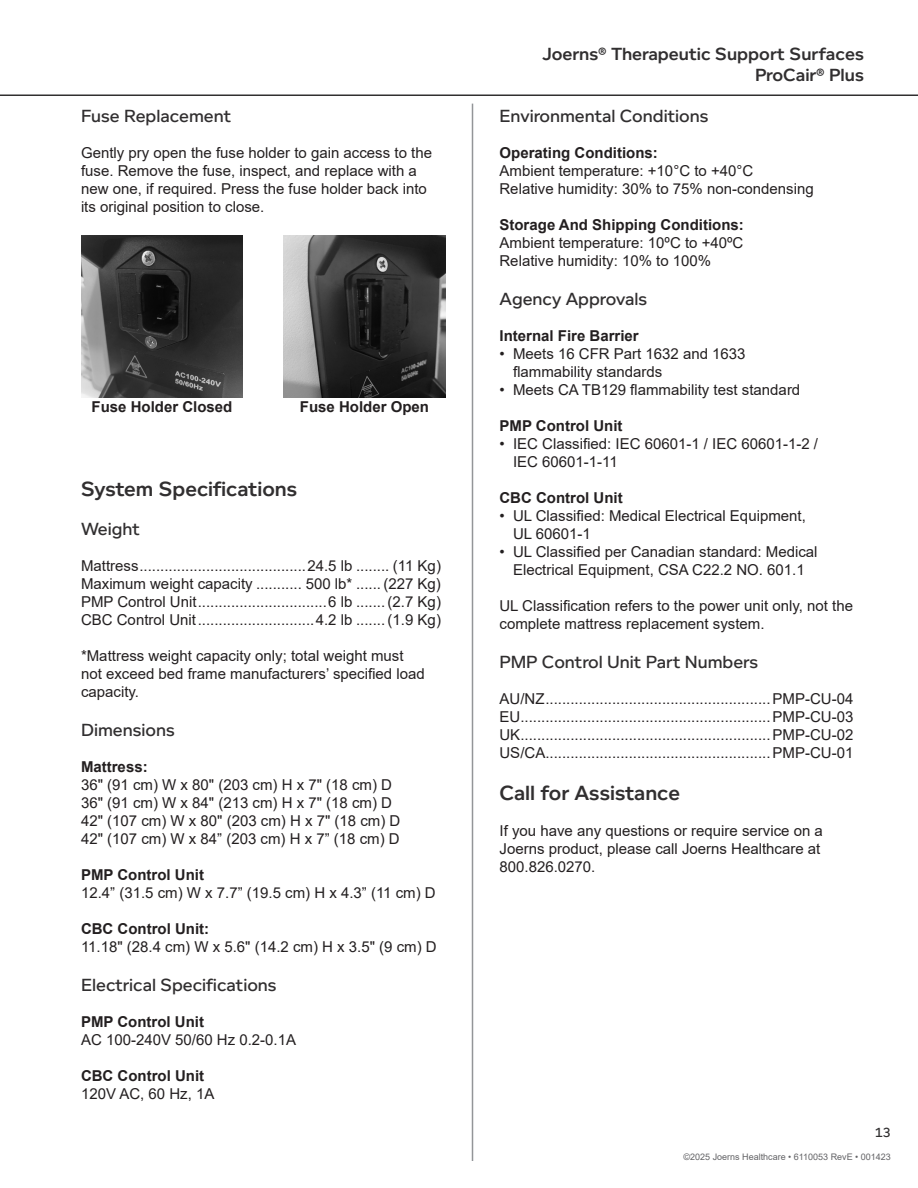
<style>
.page{position:relative;width:918px;height:1188px;background:#fff}
.page>*{position:absolute;margin:0;border:0;box-sizing:border-box;transform-origin:0 0}
.t1{font:600 21px "Foundry Context";color:#312f30}
.t2{font:500 18px "Foundry Context";color:#312f30}
.t3{font:600 18px/21px "Foundry Context";color:#312f30;text-align:right}
.t4{font:15px/18px "Arial";color:#231f20}
.t5{font:700 15px "Arial";color:#231f20}
.t6{font:500 13.5px "Foundry Context";color:#312f30}
.t7{font:9px "Arial";color:#636366}
</style>
<div class="page">
<hr style="left:472px;top:104px;width:1px;height:1057px;background:#939598">
<hr style="left:0;top:94px;width:918px;height:2px;background:#312f30">
<img style="left:284px;top:235px;width:162px;height:162px">
<img style="left:81px;top:235px;width:162px;height:162px">
<p class="t2" style="left:81px;top:106px;width:152px">Fuse Replacement</p>
<p class="t4" style="left:81px;top:144px;width:353px">Gently pry open the fuse holder to gain access to the fuse. Remove the fuse, inspect, and replace with a new one, if required. Press the fuse holder back into its original position to close.</p>
<p class="t5" style="left:92px;top:396px;width:142px">Fuse Holder Closed</p>
<p class="t5" style="left:300px;top:396px;width:131px">Fuse Holder Open</p>
<h1 class="t1" style="left:81px;top:477px;width:218px">System Specifications</h1>
<p class="t2" style="left:81px;top:519px;width:60px">Weight</p>
<p class="t4" style="left:81px;top:557px;width:361px;text-align:justify">Mattress........................................24.5 lb ........ (11 Kg)<br>Maximum weight capacity ........... 500 lb* ...... (227 Kg)<br>PMP Control Unit...............................6 lb ....... (2.7 Kg)<br>CBC Control Unit............................4.2 lb ....... (1.9 Kg)</p>
<p class="t4" style="left:81px;top:647px;width:345px">*Mattress weight capacity only; total weight must not exceed bed frame manufacturers’ specified load capacity.</p>
<p class="t2" style="left:81px;top:720px;width:95px">Dimensions</p>
<p class="t5" style="left:81px;top:756px;width:68px">Mattress:</p>
<p class="t4" style="left:81px;top:776px;width:321px">36" (91 cm) W x 80" (203 cm) H x 7" (18 cm) D 36" (91 cm) W x 84" (213 cm) H x 7" (18 cm) D 42" (107 cm) W x 80" (203 cm) H x 7" (18 cm) D 42" (107 cm) W x 84” (203 cm) H x 7” (18 cm) D</p>
<p class="t5" style="left:81px;top:864px;width:125px">PMP Control Unit</p>
<p class="t4" style="left:81px;top:884px;width:356px">12.4” (31.5 cm) W x 7.7” (19.5 cm) H x 4.3” (11 cm) D</p>
<p class="t5" style="left:81px;top:918px;width:130px">CBC Control Unit:</p>
<p class="t4" style="left:81px;top:938px;width:357px">11.18" (28.4 cm) W x 5.6" (14.2 cm) H x 3.5" (9 cm) D</p>
<p class="t2" style="left:81px;top:975px;width:197px">Electrical Specifications</p>
<p class="t5" style="left:81px;top:1011px;width:125px">PMP Control Unit</p>
<p class="t4" style="left:81px;top:1031px;width:217px">AC 100-240V 50/60 Hz 0.2-0.1A</p>
<p class="t5" style="left:81px;top:1065px;width:125px">CBC Control Unit</p>
<p class="t4" style="left:81px;top:1085px;width:135px">120V AC, 60 Hz, 1A</p>
<p class="t3" style="left:542px;top:43px;width:323px">Joerns® Therapeutic Support Surfaces<br>ProCair® Plus</p>
<p class="t2" style="left:500px;top:106px;width:211px">Environmental Conditions</p>
<p class="t5" style="left:500px;top:143px;width:160px">Operating Conditions:</p>
<p class="t4" style="left:500px;top:162px;width:316px">Ambient temperature: +10°C to +40°C<br>Relative humidity: 30% to 75% non-condensing</p>
<p class="t5" style="left:500px;top:215px;width:246px">Storage And Shipping Conditions:</p>
<p class="t4" style="left:500px;top:234px;width:245px">Ambient temperature: 10ºC to +40ºC<br>Relative humidity: 10% to 100%</p>
<p class="t2" style="left:500px;top:289px;width:149px">Agency Approvals</p>
<p class="t5" style="left:500px;top:326px;width:141px">Internal Fire Barrier</p>
<p class="t4" style="left:513px;top:345px;width:234px;text-indent:-14px">• Meets 16 CFR Part 1632 and 1633 flammability standards</p>
<p class="t4" style="left:500px;top:381px;width:302px">• Meets CA TB129 flammability test standard</p>
<p class="t5" style="left:500px;top:416px;width:125px">PMP Control Unit</p>
<p class="t4" style="left:513px;top:435px;width:307px;text-indent:-14px">• IEC Classified: IEC 60601-1 / IEC 60601-1-2 /<br>IEC 60601-1-11</p>
<p class="t5" style="left:500px;top:488px;width:125px">CBC Control Unit</p>
<p class="t4" style="left:513px;top:507px;width:294px;text-indent:-14px">• UL Classified: Medical Electrical Equipment,<br>UL 60601-1</p>
<p class="t4" style="left:500px;top:543px;width:320px;text-align:center">• UL Classified per Canadian standard: Medical<br>Electrical Equipment, CSA C22.2 NO. 601.1</p>
<p class="t4" style="left:500px;top:597px;width:355px">UL Classification refers to the power unit only, not the complete mattress replacement system.</p>
<p class="t2" style="left:500px;top:652px;width:260px">PMP Control Unit Part Numbers</p>
<p class="t4" style="left:500px;top:690px;width:355px;text-align:justify">AU/NZ......................................................PMP-CU-04<br>EU............................................................PMP-CU-03<br>UK............................................................PMP-CU-02<br>US/CA......................................................PMP-CU-01</p>
<h1 class="t1" style="left:500px;top:781px;width:182px">Call for Assistance</h1>
<p class="t4" style="left:500px;top:822px;width:325px">If you have any questions or require service on a<br>Joerns product, please call Joerns Healthcare at<br>800.826.0270.</p>
<p class="t6" style="left:875px;top:1125px;width:18px">13</p>
<p class="t7" style="left:684px;top:1150px;width:209px">©2025 Joerns Healthcare • 6110053 RevE • 001423</p>
</div>
